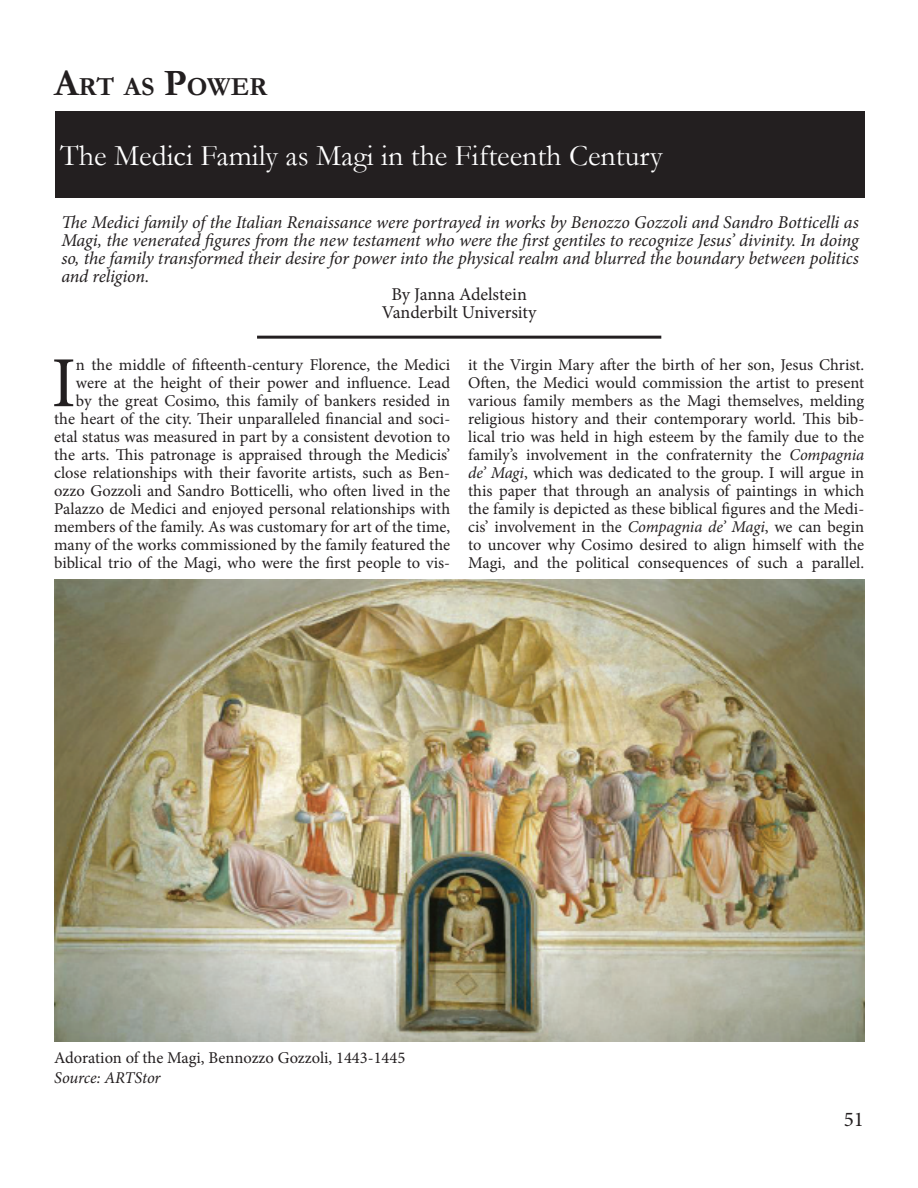
<style>
.page{position:relative;width:918px;height:1188px;background:#fff}
.page>*{position:absolute;margin:0;border:0;box-sizing:border-box;transform-origin:0 0}
.t1{font:71.85px "Minion Pro";color:#231f20}
.t2{font:30px "Garamond";color:#fff}
.t3{font:700 26.25px "Garamond";color:#231f20}
.t4{font:21px "Minion Pro";color:#231f20}
.t5{font:italic 18px/18px "Minion Pro";letter-spacing:-.01em;color:#231f20;text-align:justify}
.t6{font:18px/18px "Minion Pro";letter-spacing:-.005em;color:#231f20;text-align:center}
.t7{font:16.5px/18px "Minion Pro";color:#231f20;text-align:right}
.t8{font:italic 16.5px "Minion Pro";letter-spacing:-.01em;color:#231f20}
.s1{font-size:37.5px}
.s2{font-style:italic}
</style>
<div class="page">
<div style="left:55px;top:111px;width:809px;height:87px;background:#231f20"></div>
<hr style="left:257px;top:336px;width:404px;height:3px;background:#231f20">
<img style="left:54px;top:580px;width:810px;height:462px">
<h3 class="t3" style="left:54px;top:72px;width:215px"><span class="s1">A</span>RT AS <span class="s1">P</span>OWER</h3>
<h2 class="t2" style="left:60px;top:139px;width:604px">The Medici Family as Magi in the Fifteenth Century</h2>
<p class="t5" style="left:61px;top:213px;width:799px">The Medici family of the Italian Renaissance were portrayed in works by Benozzo Gozzoli and Sandro Botticelli as Magi, the venerated figures from the new testament who were the first gentiles to recognize Jesus’ divinity. In doing so, the family transformed their desire for power into the physical realm and blurred the boundary between politics and religion.</p>
<p class="t6" style="left:382px;top:285px;width:156px">By Janna Adelstein<br>Vanderbilt University</p>
<p class="t7" style="left:54px;top:356px;width:398px">n the middle of fifteenth-century Florence, the Medici were at the height of their power and influence. Lead<br>by the great Cosimo, this family of bankers resided in the heart of the city. Their unparalleled financial and soci&shy;etal status was measured in part by a consistent devotion to the arts. This patronage is appraised through the Medicis’ close relationships with their favorite artists, such as Ben&shy;ozzo Gozzoli and Sandro Botticelli, who often lived in the Palazzo de Medici and enjoyed personal relationships with members of the family. As was customary for art of the time, many of the works commissioned by the family featured the biblical trio of the Magi, who were the first people to vis-</p>
<p class="t7" style="left:468px;top:356px;width:398px;text-align:justify">it the Virgin Mary after the birth of her son, Jesus Christ.<br>Often, the Medici would commission the artist to present various family members as the Magi themselves, melding religious history and their contemporary world. This bib&shy;lical trio was held in high esteem by the family due to the family’s involvement in the confraternity the <span class="s2">Compagnia de’ Magi</span>, which was dedicated to the group. I will argue in this paper that through an analysis of paintings in which the family is depicted as these biblical figures and the Medi&shy;cis’ involvement in the <span class="s2">Compagnia de’ Magi</span>, we can begin to uncover why Cosimo desired to align himself with the Magi, and the political consequences of such a parallel.</p>
<h1 class="t1" style="left:51px;top:335px;width:26px">I</h1>
<p class="t7" style="left:54px;top:1049px;width:353px">Adoration of the Magi, Bennozzo Gozzoli, 1443-1445</p>
<p class="t8" style="left:54px;top:1066px;width:108px">Source: ARTStor</p>
<p class="t4" style="left:844px;top:1105px;width:22px">51</p>
</div>
